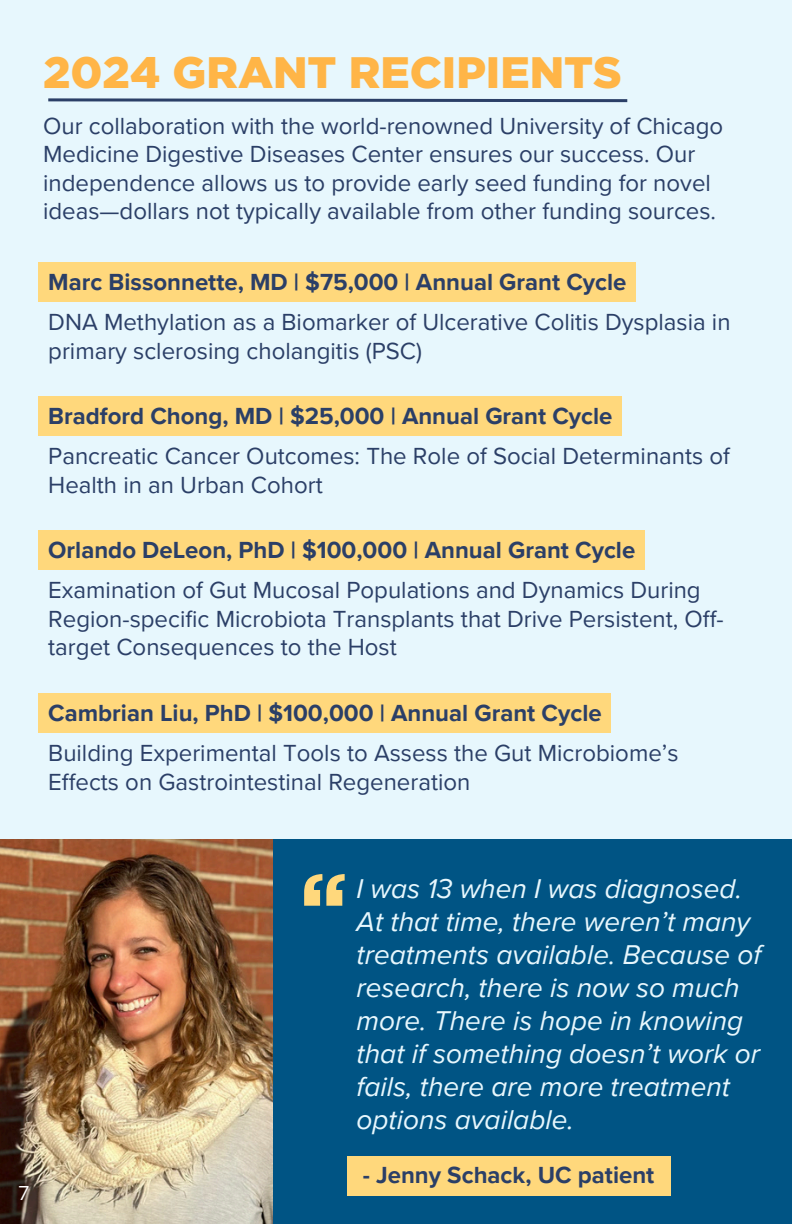
<style>
.page{position:relative;width:792px;height:1224px;background:#e7f7fd}
.page>*{position:absolute;margin:0;border:0;box-sizing:border-box;transform-origin:0 0}
.t1{font:900 44px "Gotham";color:#ffb547}
.t2{font:italic 28px/33px "Proxima Nova";color:#e7f7fd}
.t3{font:24px/28.4px "Proxima Nova";color:#2b3f67}
.t4{font:700 24px "Proxima Nova";color:#2b3f67}
.t5{font:20px "Gotham";color:#fff}
</style>
<div class="page">
<div style="left:39px;top:262px;width:597px;height:40px;background:#ffd87c"></div>
<div style="left:39px;top:396px;width:583px;height:40px;background:#ffd87c"></div>
<div style="left:39px;top:531px;width:606px;height:39px;background:#ffd87c"></div>
<div style="left:39px;top:693px;width:572px;height:40px;background:#ffd87c"></div>
<div style="left:0;top:839px;width:792px;height:385px;background:#005484"></div>
<img style="left:0;top:839px;width:273px;height:385px">
<svg style="left:304px;top:874px;width:41px;height:32px"></svg>
<div style="left:347px;top:1156px;width:323px;height:40px;background:#ffd87c"></div>
<svg style="left:48px;top:98px;width:580px;height:5px"></svg>
<h1 class="t1" style="left:43px;top:46px;width:580px">2024 GRANT RECIPIENTS</h1>
<p class="t3" style="left:43px;top:112px;width:682px">Our collaboration with the world-renowned University of Chicago Medicine Digestive Diseases Center ensures our success. Our independence allows us to provide early seed funding for novel ideas—dollars not typically available from other funding sources.</p>
<p class="t4" style="left:48px;top:268px;width:580px">Marc Bissonnette, MD | $75,000 | Annual Grant Cycle</p>
<h3 class="t3" style="left:48px;top:308px;width:684px">DNA Methylation as a Biomarker of Ulcerative Colitis Dysplasia in primary sclerosing cholangitis (PSC)</h3>
<p class="t4" style="left:48px;top:402px;width:566px">Bradford Chong, MD | $25,000 | Annual Grant Cycle</p>
<h3 class="t3" style="left:48px;top:443px;width:683px">Pancreatic Cancer Outcomes: The Role of Social Determinants of<br>Health in an Urban Cohort</h3>
<p class="t4" style="left:48px;top:536px;width:589px">Orlando DeLeon, PhD | $100,000 | Annual Grant Cycle</p>
<h3 class="t3" style="left:48px;top:577px;width:677px">Examination of Gut Mucosal Populations and Dynamics During<br>Region-specific Microbiota Transplants that Drive Persistent, Off&shy;target Consequences to the Host</h3>
<p class="t4" style="left:48px;top:698px;width:555px">Cambrian Liu, PhD | $100,000 | Annual Grant Cycle</p>
<h3 class="t3" style="left:48px;top:739px;width:632px">Building Experimental Tools to Assess the Gut Microbiome’s<br>Effects on Gastrointestinal Regeneration</h3>
<p class="t5" style="left:18px;top:1181px;width:13px">7</p>
<p class="t2" style="left:357px;top:873px;width:406px">I was 13 when I was diagnosed.<br>At that time, there weren’t many treatments available. Because of research, there is now so much more. There is hope in knowing that if something doesn’t work or fails, there are more treatment options available.</p>
<p class="t4" style="left:363px;top:1161px;width:293px">- Jenny Schack, UC patient</p>
</div>
